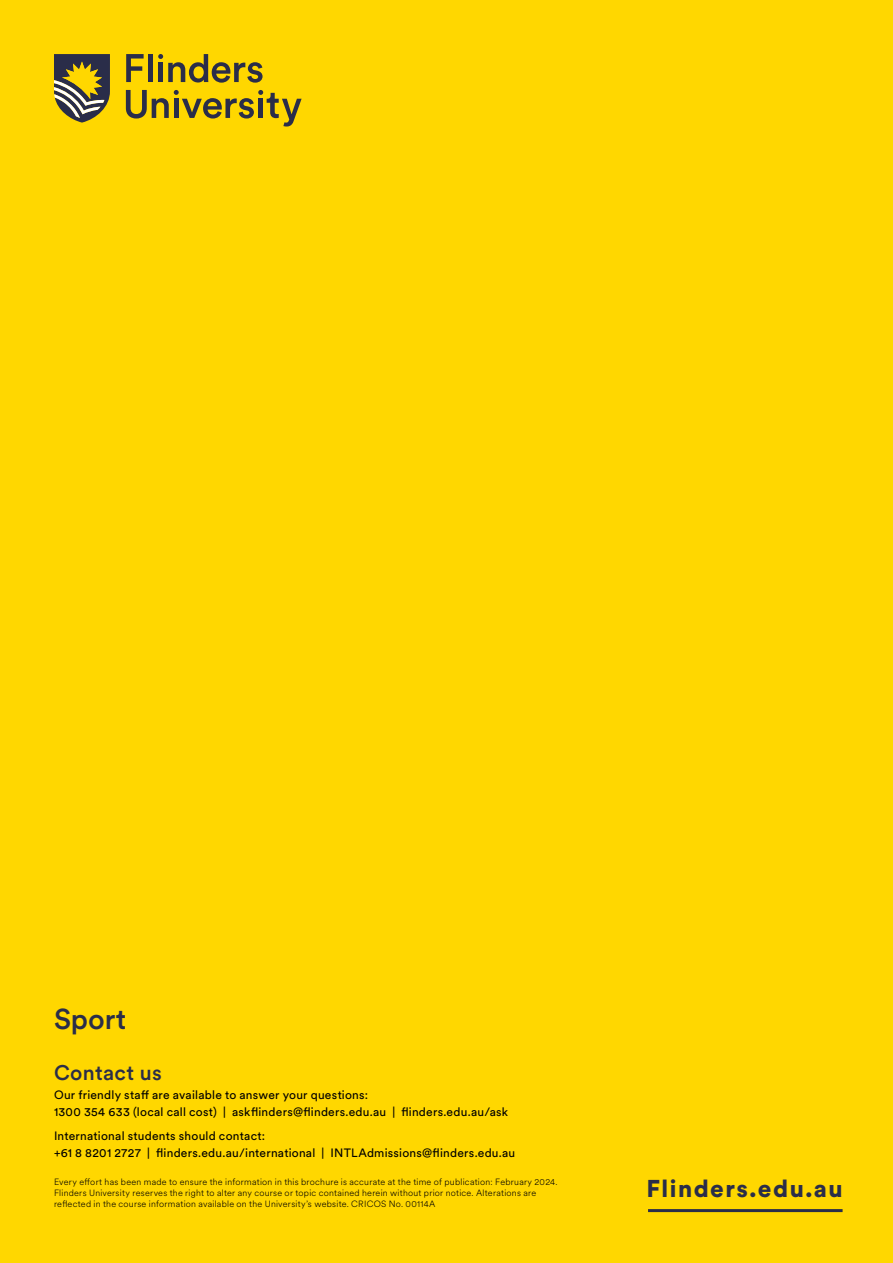
<style>
.page{position:relative;width:893px;height:1263px;background:#ffd700}
.page>*{position:absolute;margin:0;border:0;box-sizing:border-box;transform-origin:0 0}
.t1{font:500 28.5px "Circular XX";color:#2a2d49}
.t2{font:900 24.15px "Circular XX";letter-spacing:.06em;color:#2a2d49}
.t3{font:500 21px "Circular XX";letter-spacing:.015em;color:#2a2d49}
.t4{font:12px/17.1px "Circular XX";letter-spacing:.02em;color:#000}
.t5{font:300 9px/10.8px "Circular XX";letter-spacing:.03em;color:#000}
</style>
<div class="page">
<hr style="left:648px;top:1209px;width:195px;height:3px;background:#2a2d49">
<svg style="left:126px;top:90px;width:176px;height:37px"></svg>
<svg style="left:54px;top:54px;width:56px;height:69px"></svg>
<svg style="left:126px;top:54px;width:18px;height:28px"></svg>
<hr style="left:148px;top:54px;width:4px;height:28px;background:#2a2d49">
<svg style="left:158px;top:54px;width:105px;height:29px"></svg>
<h1 class="t1" style="left:54px;top:1000px;width:74px">Sport</h1>
<h3 class="t3" style="left:54px;top:1058px;width:109px">Contact us</h3>
<h3 class="t4" style="left:54px;top:1086px;width:456px">Our friendly staff are available to answer your questions:<br>1300 354 633 (local call cost) | askflinders@flinders.edu.au | flinders.edu.au/ask</h3>
<h3 class="t4" style="left:54px;top:1126px;width:463px">International students should contact:<br>+61 8 8201 2727 | flinders.edu.au/international | INTLAdmissions@flinders.edu.au</h3>
<p class="t5" style="left:54px;top:1176px;width:505px">Every effort has been made to ensure the information in this brochure is accurate at the time of publication: February 2024.<br>Flinders University reserves the right to alter any course or topic contained herein without prior notice. Alterations are reflected in the course information available on the University’s website. CRICOS No. 00114A</p>
<h2 class="t2" style="left:646px;top:1171px;width:198px">Flinders.edu.au</h2>
</div>
